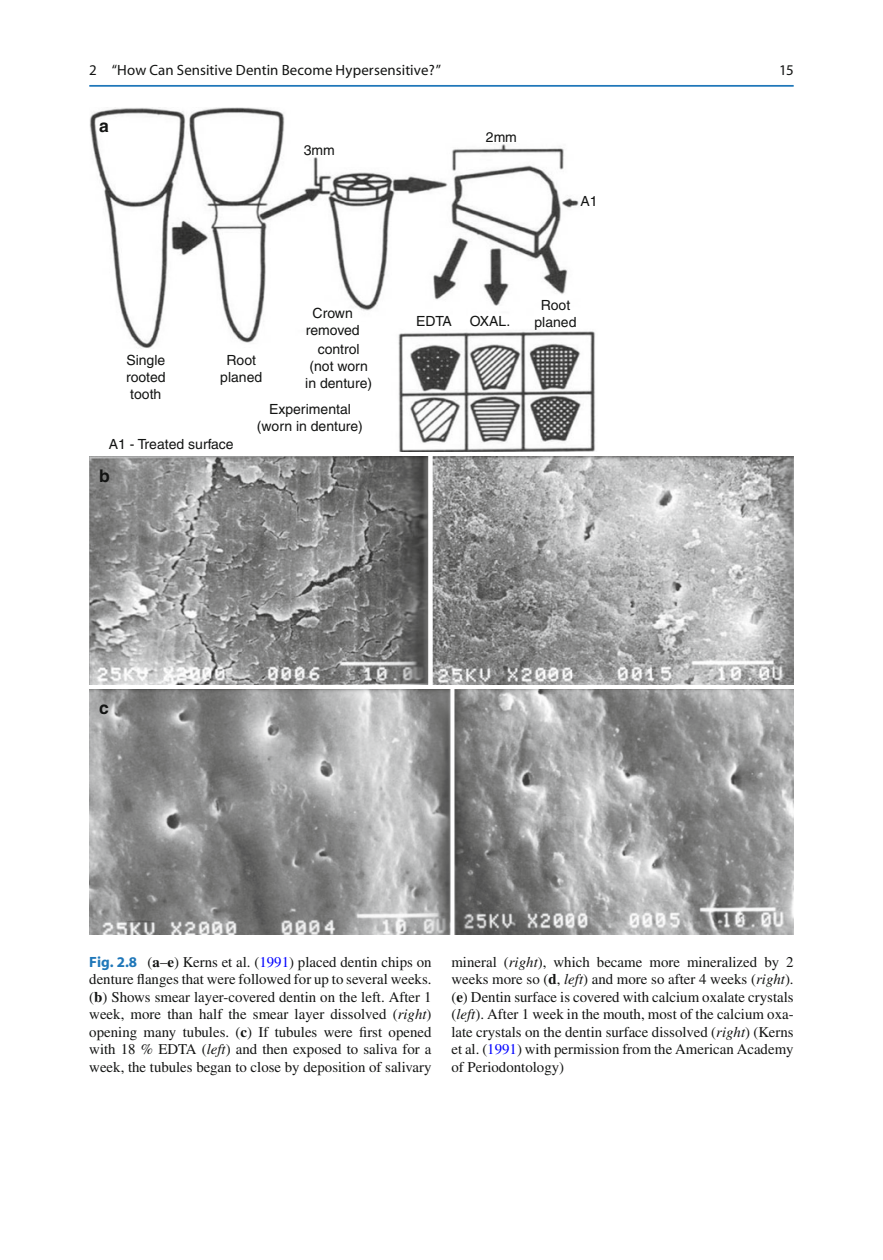
<style>
.page{position:relative;width:883px;height:1260px;background:#fff}
.page>*{position:absolute;margin:0;border:0;box-sizing:border-box;transform-origin:0 0}
.t1{font:700 17.5px "Helvetica";color:#131413}
.t2{font:14.88px/17.5px "Times";color:#131413;text-align:justify}
.t3{font:14.88px "Myriad";letter-spacing:.01em;color:#131413}
.t4{font:14px/16.8px "Helvetica";color:#131413;text-align:center}
.s1{font-family:"Myriad";font-weight:700;color:#1f77b9}
.s2{font-weight:700}
.s3{color:#00f}
.s4{font-style:italic}
</style>
<div class="page">
<img style="left:89px;top:107px;width:506px;height:345px">
<img style="left:89px;top:457px;width:705px;height:228px">
<img style="left:89px;top:689px;width:705px;height:246px">
<hr style="left:89px;top:85px;width:705px;height:2px;background:#1f77b9">
<p class="t3" style="left:89px;top:64px;width:353px">2 “How Can Sensitive Dentin Become Hypersensitive?”</p>
<p class="t1" style="left:99px;top:119px;width:11px">a</p>
<p class="t4" style="left:304px;top:143px;width:33px">3mm</p>
<p class="t4" style="left:486px;top:130px;width:33px">2mm</p>
<p class="t4" style="left:580px;top:194px;width:19px">A1</p>
<p class="t4" style="left:306px;top:306px;width:55px">Crown removed</p>
<p class="t4" style="left:416px;top:314px;width:37px">EDTA</p>
<p class="t4" style="left:470px;top:314px;width:42px">OXAL.</p>
<p class="t4" style="left:126px;top:353px;width:41px">Single rooted tooth</p>
<p class="t4" style="left:220px;top:353px;width:44px">Root planed</p>
<p class="t4" style="left:305px;top:342px;width:68px">control (not worn in denture)</p>
<p class="t4" style="left:257px;top:402px;width:108px">Experimental (worn in denture)</p>
<p class="t4" style="left:109px;top:437px;width:126px">A1 - Treated surface</p>
<p class="t1" style="left:99px;top:469px;width:12px">b</p>
<p class="t4" style="left:534px;top:298px;width:44px">Root planed</p>
<p class="t1" style="left:99px;top:702px;width:11px">c</p>
<p class="t3" style="left:779px;top:64px;width:16px">15</p>
<p class="t2" style="left:89px;top:954px;width:344px"><span class="s1">Fig. 2.8</span> ( <span class="s2">a</span> – <span class="s2">e</span> ) Kerns et al. ( <span class="s3">1991</span> ) placed dentin chips on denture flanges that were followed for up to several weeks. ( <span class="s2">b</span> ) Shows smear layer-covered dentin on the left. After 1 week, more than half the smear layer dissolved ( <span class="s4">right</span> ) opening many tubules. ( <span class="s2">c</span> ) If tubules were first opened with 18 % EDTA ( <span class="s4">left</span> ) and then exposed to saliva for a week, the tubules began to close by deposition of salivary</p>
<p class="t2" style="left:451px;top:954px;width:344px">mineral ( <span class="s4">right</span> ), which became more mineralized by 2 weeks more so ( <span class="s2">d</span> , <span class="s4">left</span> ) and more so after 4 weeks ( <span class="s4">right</span> ). ( <span class="s2">e</span> ) Dentin surface is covered with calcium oxalate crystals ( <span class="s4">left</span> ). After 1 week in the mouth, most of the calcium oxa&shy;late crystals on the dentin surface dissolved ( <span class="s4">right</span> ) (Kerns et al. ( <span class="s3">1991</span> ) with permission from the American Academy of Periodontology)</p>
</div>
